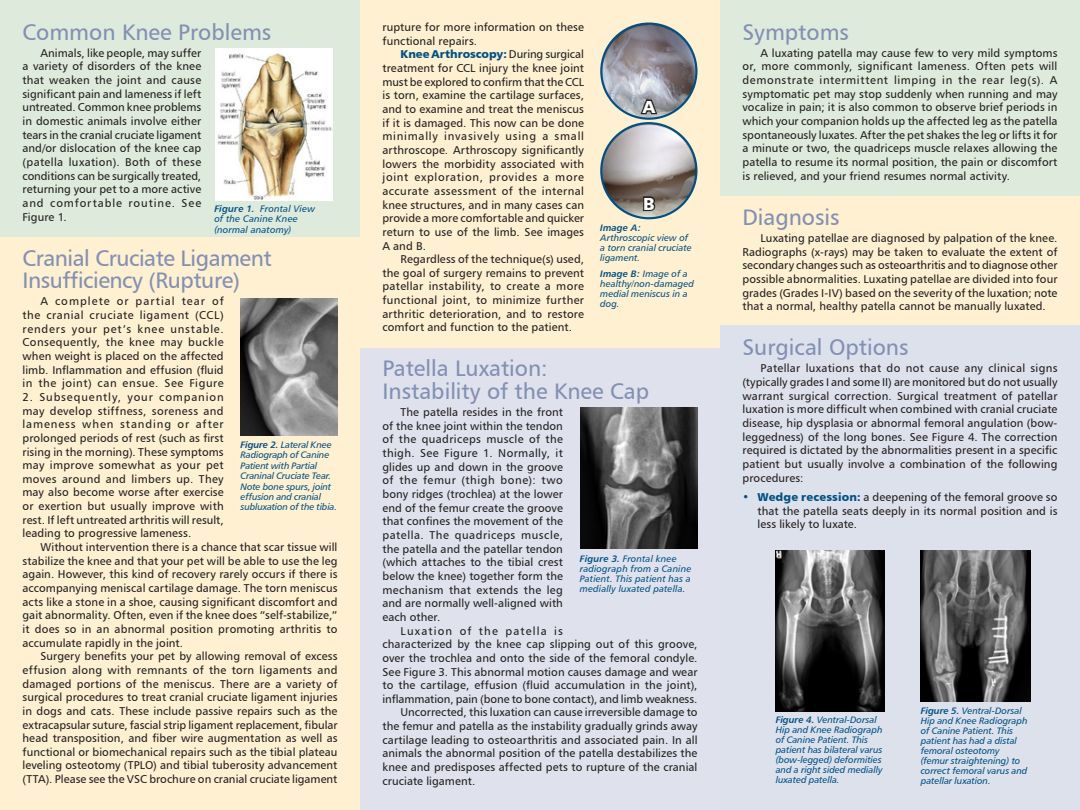
<style>
.page{position:relative;width:1080px;height:810px;background:#fff}
.page>*{position:absolute;margin:0;border:0;box-sizing:border-box;transform-origin:0 0}
.heads{font:22.5px/22.5px "Humanist 777 BT Roman B";color:#8290b3}
.heads-2{font:22.5px/22.5px "Humanist 777 BT Roman B";letter-spacing:-.02em;color:#8290b3}
.body{font:17.5px "Humanist 777 BT Black B";color:#fff}
.body-2{font:11.38px/13.6px "Humanist 777 BT Roman B";letter-spacing:.005em;color:#231f20;text-align:justify}
.t1{font:9.5px/10.6px "Humanist 777 BT Italic B";letter-spacing:.015em;color:#015084}
.t2{font:9.38px/10px "Humanist 777 BT Italic B";letter-spacing:-.005em;color:#015084}
.t3{font:9.38px/10px "Humanist 777 BT Italic B";letter-spacing:.015em;color:#015084}
.s1{font-family:"Humanist 777 BT Bold Italic B"}
.s2{font-family:"Humanist 777 BT Black B";color:#015084}
.s3{color:#015084}
</style>
<div class="page">
<div style="left:720px;top:0;width:360px;height:810px;background:#dde1eb"></div>
<div style="left:720px;top:0;width:360px;height:325px;background:#fef0d0"></div>
<div style="left:360px;top:308px;width:360px;height:502px;background:#dfe2ec"></div>
<div style="left:360px;top:0;width:360px;height:347px;background:#fef0d0"></div>
<div style="left:0;top:231px;width:360px;height:579px;background:#fef0d0"></div>
<div style="left:0;top:0;width:360px;height:237px;background:#deeadb"></div>
<div style="left:720px;top:0;width:360px;height:195px;background:#deeadb"></div>
<img style="left:215px;top:48px;width:117px;height:153px">
<img style="left:241px;top:299px;width:96px;height:137px">
<img style="left:580px;top:408px;width:117px;height:140px">
<img style="left:776px;top:551px;width:109px;height:160px">
<img style="left:921px;top:551px;width:109px;height:151px">
<img style="left:601px;top:123px;width:95px;height:95px;border-radius:48px">
<div style="left:600px;top:122px;width:97px;height:97px;border:2px solid #015084;border-radius:50%"></div>
<img style="left:601px;top:24px;width:95px;height:95px;border-radius:48px">
<div style="left:600px;top:22px;width:97px;height:98px;border:2px solid #015084;border-radius:50%"></div>
<svg style="left:639px;top:96px;width:20px;height:20px"></svg>
<svg style="left:640px;top:194px;width:17px;height:18px"></svg>
<p class="heads" style="left:22px;top:20px;width:250px">Common Knee Problems</p>
<p class="body-2" style="left:22px;top:46px;width:180px;text-indent:18px">Animals, like people, may suffer a variety of disorders of the knee that weaken the joint and cause significant pain and lameness if left untreated. Common knee problems in domestic animals involve either tears in the cranial cruciate ligament and/or dislocation of the knee cap (patella luxation). Both of these conditions can be surgically treated, returning your pet to a more active and comfortable routine. See Figure 1.</p>
<p class="heads-2" style="left:22px;top:246px;width:251px">Cranial Cruciate Ligament<br>Insufficiency (Rupture)</p>
<p class="body-2" style="left:22px;top:294px;width:203px;text-indent:18px">A complete or partial tear of the cranial cruciate ligament (CCL) renders your pet’s knee unstable.<br>Consequently, the knee may buckle when weight is placed on the affected limb. Inflammation and effusion (fluid in the joint) can ensue. See Figure</p>
<p class="body-2" style="left:22px;top:390px;width:203px">2. Subsequently, your companion may develop stiffness, soreness and lameness when standing or after prolonged periods of rest (such as first rising in the morning). These symptoms may improve somewhat as your pet moves around and limbers up. They may also become worse after exercise or exertion but usually improve with rest. If left untreated arthritis will result, leading to progressive lameness.</p>
<p class="body-2" style="left:22px;top:540px;width:317px;text-indent:18px">Without intervention there is a chance that scar tissue will stabilize the knee and that your pet will be able to use the leg again. However, this kind of recovery rarely occurs if there is accompanying meniscal cartilage damage. The torn meniscus acts like a stone in a shoe, causing significant discomfort and gait abnormality. Often, even if the knee does “self-stabilize,” it does so in an abnormal position promoting arthritis to accumulate rapidly in the joint.</p>
<p class="body-2" style="left:22px;top:649px;width:317px;text-indent:18px">Surgery benefits your pet by allowing removal of excess effusion along with remnants of the torn ligaments and damaged portions of the meniscus. There are a variety of surgical procedures to treat cranial cruciate ligament injuries in dogs and cats. These include passive repairs such as the extracapsular suture, fascial strip ligament replacement, fibular head transposition, and fiber wire augmentation as well as functional or biomechanical repairs such as the tibial plateau leveling osteotomy (TPLO) and tibial tuberosity advancement (TTA). Please see the VSC brochure on cranial cruciate ligament</p>
<p class="t1" style="left:214px;top:203px;width:102px"><span class="s1">Figure 1.</span> Frontal View of the Canine Knee (normal anatomy)</p>
<p class="t2" style="left:241px;top:439px;width:98px;line-height:10.4px"><span class="s1">Figure 2.</span> Lateral Knee<br>Radiograph of Canine<br>Patient with Partial<br>Craninal Cruciate Tear.<br>Note bone spurs, joint effusion and cranial subluxation of the tibia.</p>
<p class="body-2" style="left:382px;top:20px;width:203px">rupture for more information on these functional repairs.</p>
<p class="body-2" style="left:382px;top:47px;width:203px;text-indent:18px"><span class="s2">Knee Arthroscopy:</span> During surgical treatment for CCL injury the knee joint must be explored to confirm that the CCL is torn, examine the cartilage surfaces, and to examine and treat the meniscus if it is damaged. This now can be done minimally invasively using a small arthroscope. Arthroscopy significantly lowers the morbidity associated with joint exploration, provides a more accurate assessment of the internal knee structures, and in many cases can provide a more comfortable and quicker return to use of the limb. See images A and B.</p>
<p class="body-2" style="left:382px;top:252px;width:203px;text-indent:18px">Regardless of the technique(s) used, the goal of surgery remains to prevent patellar instability, to create a more functional joint, to minimize further arthritic deterioration, and to restore comfort and function to the patient.</p>
<p class="heads" style="left:382px;top:357px;width:268px">Patella Luxation:<br>Instability of the Knee Cap</p>
<p class="body-2" style="left:382px;top:405px;width:182px;text-indent:18px">The patella resides in the front of the knee joint within the tendon of the quadriceps muscle of the thigh. See Figure 1. Normally, it glides up and down in the groove of the femur (thigh bone): two bony ridges (trochlea) at the lower end of the femur create the groove that confines the movement of the patella. The quadriceps muscle, the patella and the patellar tendon (which attaches to the tibial crest below the knee) together form the mechanism that extends the leg and are normally well-aligned with each other.</p>
<p class="body-2" style="left:382px;top:624px;width:317px;text-align:left;text-indent:18px">Luxation of the patella is<br>characterized by the knee cap slipping out of this groove, over the trochlea and onto the side of the femoral condyle.<br>See Figure 3. This abnormal motion causes damage and wear to the cartilage, effusion (fluid accumulation in the joint), inflammation, pain (bone to bone contact), and limb weakness.</p>
<p class="body-2" style="left:382px;top:706px;width:317px;text-indent:18px">Uncorrected, this luxation can cause irreversible damage to the femur and patella as the instability gradually grinds away cartilage leading to osteoarthritis and associated pain. In all animals the abnormal position of the patella destabilizes the knee and predisposes affected pets to rupture of the cranial cruciate ligament.</p>
<p class="body" style="left:643px;top:96px;width:14px">A</p>
<p class="body" style="left:643px;top:192px;width:13px">B</p>
<p class="t2" style="left:600px;top:223px;width:93px"><span class="s1">Image A:<br></span>Arthroscopic view of a torn cranial cruciate ligament.</p>
<p class="t2" style="left:600px;top:268px;width:95px"><span class="s1">Image B:</span> Image of a healthy/non-damaged medial meniscus in a dog.</p>
<p class="t3" style="left:580px;top:554px;width:113px"><span class="s1">Figure 3.</span> Frontal knee radiograph from a Canine<br>Patient. This patient has a medially luxated patella.</p>
<p class="heads" style="left:742px;top:20px;width:108px">Symptoms</p>
<p class="body-2" style="left:742px;top:46px;width:317px;text-indent:18px">A luxating patella may cause few to very mild symptoms or, more commonly, significant lameness. Often pets will demonstrate intermittent limping in the rear leg(s). A symptomatic pet may stop suddenly when running and may vocalize in pain; it is also common to observe brief periods in which your companion holds up the affected leg as the patella spontaneously luxates. After the pet shakes the leg or lifts it for a minute or two, the quadriceps muscle relaxes allowing the patella to resume its normal position, the pain or discomfort is relieved, and your friend resumes normal activity.</p>
<p class="heads" style="left:742px;top:205px;width:99px">Diagnosis</p>
<p class="body-2" style="left:742px;top:231px;width:317px;text-indent:18px">Luxating patellae are diagnosed by palpation of the knee.<br>Radiographs (x-rays) may be taken to evaluate the extent of secondary changes such as osteoarthritis and to diagnose other possible abnormalities. Luxating patellae are divided into four grades (Grades I-IV) based on the severity of the luxation; note that a normal, healthy patella cannot be manually luxated.</p>
<p class="heads" style="left:742px;top:336px;width:168px">Surgical Options</p>
<p class="body-2" style="left:742px;top:361px;width:317px;text-indent:18px">Patellar luxations that do not cause any clinical signs (typically grades I and some II) are monitored but do not usually warrant surgical correction. Surgical treatment of patellar luxation is more difficult when combined with cranial cruciate disease, hip dysplasia or abnormal femoral angulation (bow&shy;leggedness) of the long bones. See Figure 4. The correction required is dictated by the abnormalities present in a specific patient but usually involve a combination of the following procedures:</p>
<p class="body-2" style="left:758px;top:490px;width:301px;text-indent:-15px"><span class="s3">•</span> <span class="s2">Wedge recession:</span> a deepening of the femoral groove so that the patella seats deeply in its normal position and is less likely to luxate.</p>
<p class="t2" style="left:776px;top:715px;width:108px"><span class="s1">Figure 4.</span> Ventral-Dorsal<br>Hip and Knee Radiograph of Canine Patient. This patient has bilateral varus (bow-legged) deformities and a right sided medially luxated patella.</p>
<p class="t2" style="left:921px;top:706px;width:108px"><span class="s1">Figure 5.</span> Ventral-Dorsal<br>Hip and Knee Radiograph of Canine Patient. This patient has had a distal femoral osteotomy (femur straightening) to correct femoral varus and patellar luxation.</p>
</div>
